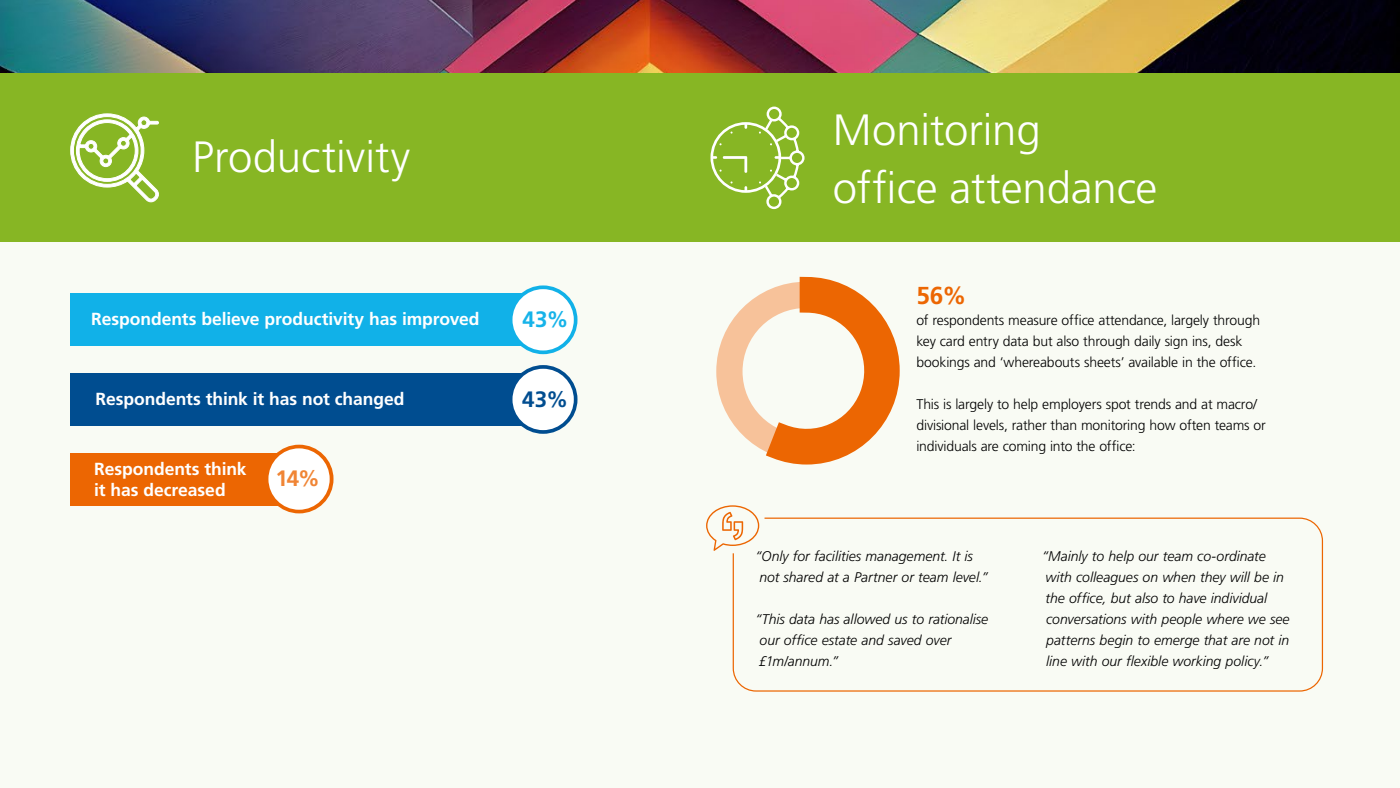
<style>
.page{position:relative;width:1400px;height:788px;background:#f9fbf4}
.page>*{position:absolute;margin:0;border:0;box-sizing:border-box;transform-origin:0 0}
.Head_3___26_31_2pt___Light___black{font:300 43.75px/58.2px "Frutiger LT Pro";letter-spacing:-.005em;color:#fff}
.Intro_-_20_28pt_-_Light_-_white{font:700 24.5px "Frutiger LT Pro";color:#ec6602}
.Copy___9_12pt___Light___black{font:700 22.31px "Frutiger LT Pro";color:#f08535}
.Copy___9_12pt___Light___black-2{font:700 22.31px "Frutiger LT Pro";color:#16b3e9}
.Copy___9_12pt___Light___black-3{font:700 22.31px "Frutiger LT Pro";color:#004d90}
.Copy___9_12pt___Light___black-4{font:700 17.5px/21px "Frutiger LT Pro";letter-spacing:-.005em;color:#fff}
.Copy___9_12pt___Light___black-5{font:italic 300 14px/21px "Frutiger LT Pro";color:#000}
.Copy___16_24pt___Light___black{font:300 14px/21px "Frutiger LT Pro";letter-spacing:-.015em;color:#000}
</style>
<div class="page">
<img style="left:0;top:0;width:1400px;height:73px">
<div style="left:0;top:73px;width:1400px;height:169px;background:#87b624"></div>
<svg style="left:70px;top:113px;width:89px;height:89px"></svg>
<div style="left:71px;top:453px;width:248px;height:52px;background:#ec6602"></div>
<svg style="left:265px;top:444px;width:69px;height:69px"></svg>
<div style="left:268px;top:448px;width:62px;height:61px;background:#fff;border-radius:50%"></div>
<div style="left:71px;top:293px;width:474px;height:53px;background:#11b1e8"></div>
<svg style="left:509px;top:285px;width:69px;height:69px"></svg>
<div style="left:512px;top:289px;width:62px;height:61px;background:#fff;border-radius:50%"></div>
<div style="left:71px;top:373px;width:474px;height:52px;background:#004d90"></div>
<svg style="left:509px;top:365px;width:69px;height:69px"></svg>
<div style="left:512px;top:369px;width:62px;height:61px;background:#fff;border-radius:50%"></div>
<svg style="left:710px;top:106px;width:95px;height:104px"></svg>
<div style="left:716px;top:282px;width:180px;height:179px;border:26px solid #f7c29a;border-radius:50%"></div>
<svg style="left:757px;top:276px;width:143px;height:189px"></svg>
<svg style="left:732px;top:517px;width:592px;height:175px"></svg>
<svg style="left:706px;top:505px;width:53px;height:46px"></svg>
<p class="Head_3___26_31_2pt___Light___black" style="left:192px;top:128px;width:220px">Productivity</p>
<p class="Copy___9_12pt___Light___black-4" style="left:91px;top:309px;width:390px">Respondents believe productivity has improved</p>
<p class="Copy___9_12pt___Light___black-2" style="left:522px;top:306px;width:48px">43%</p>
<p class="Copy___9_12pt___Light___black-4" style="left:96px;top:389px;width:311px">Respondents think it has not changed</p>
<p class="Copy___9_12pt___Light___black-3" style="left:522px;top:386px;width:48px">43%</p>
<p class="Copy___9_12pt___Light___black-4" style="left:94px;top:459px;width:154px">Respondents think it has decreased</p>
<p class="Copy___9_12pt___Light___black" style="left:275px;top:465px;width:46px">14%</p>
<p class="Head_3___26_31_2pt___Light___black" style="left:833px;top:101px;width:326px">Monitoring<br>office attendance</p>
<p class="Intro_-_20_28pt_-_Light_-_white" style="left:916px;top:281px;width:52px">56%</p>
<p class="Copy___16_24pt___Light___black" style="left:916px;top:309px;width:345px">of respondents measure office attendance, largely through key card entry data but also through daily sign ins, desk bookings and ‘whereabouts sheets’ available in the office.</p>
<p class="Copy___16_24pt___Light___black" style="left:916px;top:393px;width:351px">This is largely to help employers spot trends and at macro/ divisional levels, rather than monitoring how often teams or individuals are coming into the office:</p>
<p class="Copy___9_12pt___Light___black-5" style="left:755px;top:545px;width:234px">“Only for facilities management. It is not shared at a Partner or team level.”</p>
<p class="Copy___9_12pt___Light___black-5" style="left:755px;top:608px;width:234px">“This data has allowed us to rationalise our office estate and saved over £1m/annum.”</p>
<p class="Copy___9_12pt___Light___black-5" style="left:1042px;top:545px;width:249px">“Mainly to help our team co-ordinate with colleagues on when they will be in the office, but also to have individual conversations with people where we see patterns begin to emerge that are not in line with our flexible working policy.”</p>
</div>
